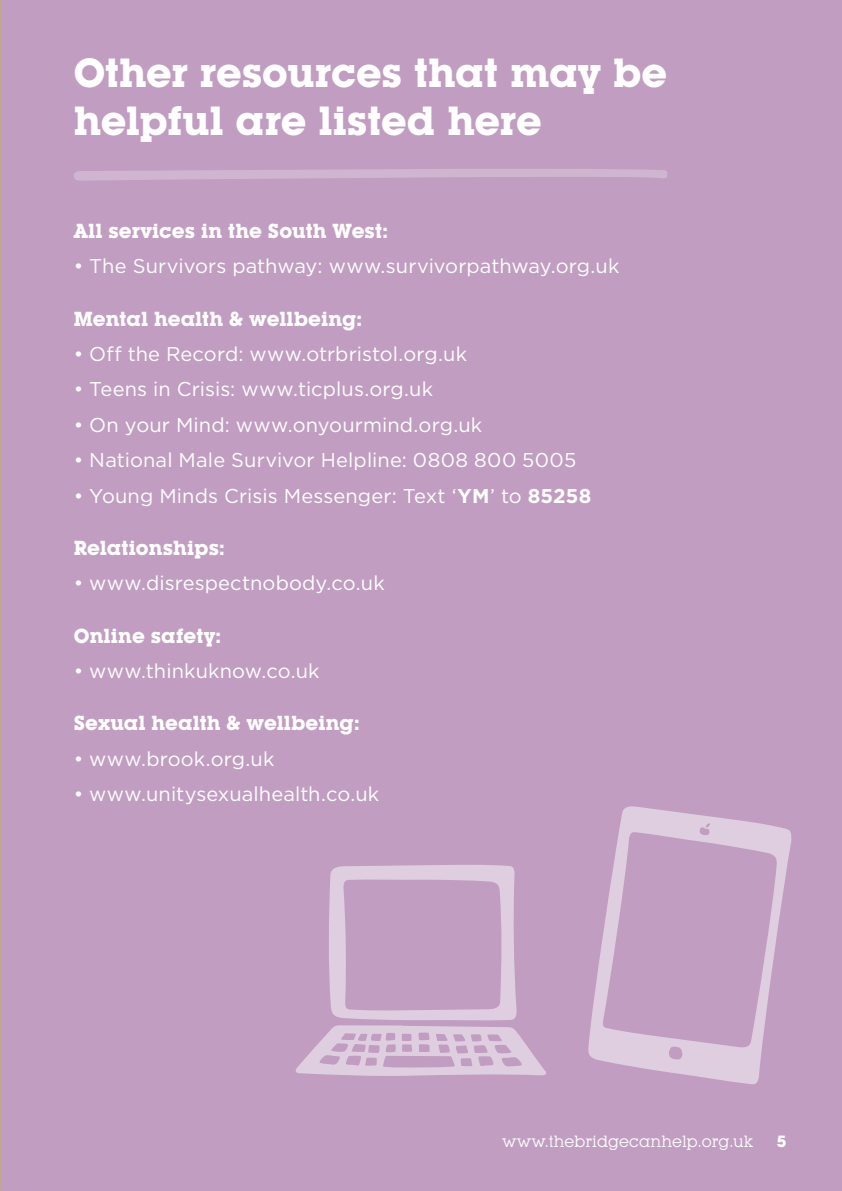
<style>
.page{position:relative;width:842px;height:1191px;background:#c19ec1}
.page>*{position:absolute;margin:0;border:0;box-sizing:border-box;transform-origin:0 0}
.t1{font:700 40px/48px "Lubalin Graph IT Cby BT";letter-spacing:-.005em;color:#fff}
.t2{font:20px "Gotham HTF";letter-spacing:.005em;color:#fff}
.t3{font:700 20px "Lubalin Graph IT Cby BT";letter-spacing:.005em;color:#fff}
.t4{font:16px "Lubalin Graph IT Cby BT";color:#fff}
.t5{font:700 16px "Lubalin Graph IT Cby BT";color:#fff}
.s1{font-weight:700}
</style>
<div class="page">
<svg style="left:588px;top:806px;width:203px;height:278px"></svg>
<svg style="left:602px;top:823px;width:175px;height:236px"></svg>
<svg style="left:296px;top:865px;width:250px;height:211px"></svg>
<svg style="left:74px;top:169px;width:593px;height:12px"></svg>
<h1 class="t1" style="left:74px;top:49px;width:595px">Other resources that may be helpful are listed here</h1>
<p class="t3" style="left:74px;top:219px;width:316px">All services in the South West:</p>
<p class="t2" style="left:74px;top:255px;width:547px">• The Survivors pathway: www.survivorpathway.org.uk</p>
<p class="t3" style="left:74px;top:306px;width:290px">Mental health &amp; wellbeing:</p>
<p class="t2" style="left:74px;top:343px;width:395px">• Off the Record: www.otrbristol.org.uk</p>
<p class="t2" style="left:74px;top:378px;width:361px">• Teens in Crisis: www.ticplus.org.uk</p>
<p class="t2" style="left:74px;top:414px;width:410px">• On your Mind: www.onyourmind.org.uk</p>
<p class="t2" style="left:74px;top:449px;width:504px">• National Male Survivor Helpline: 0808 800 5005</p>
<p class="t2" style="left:74px;top:484px;width:519px">• Young Minds Crisis Messenger: Text ‘<span class="s1">YM</span>’ to <span class="s1">85258</span></p>
<p class="t3" style="left:74px;top:535px;width:153px">Relationships:</p>
<p class="t2" style="left:74px;top:572px;width:313px">• www.disrespectnobody.co.uk</p>
<p class="t3" style="left:74px;top:623px;width:149px">Online safety:</p>
<p class="t2" style="left:74px;top:660px;width:247px">• www.thinkuknow.co.uk</p>
<p class="t3" style="left:74px;top:711px;width:288px">Sexual health &amp; wellbeing:</p>
<p class="t2" style="left:74px;top:747px;width:202px">• www.brook.org.uk</p>
<p class="t2" style="left:74px;top:783px;width:307px">• www.unitysexualhealth.co.uk</p>
<p class="t4" style="left:503px;top:1131px;width:252px">www.thebridgecanhelp.org.uk</p>
<p class="t5" style="left:777px;top:1131px;width:11px">5</p>
</div>
